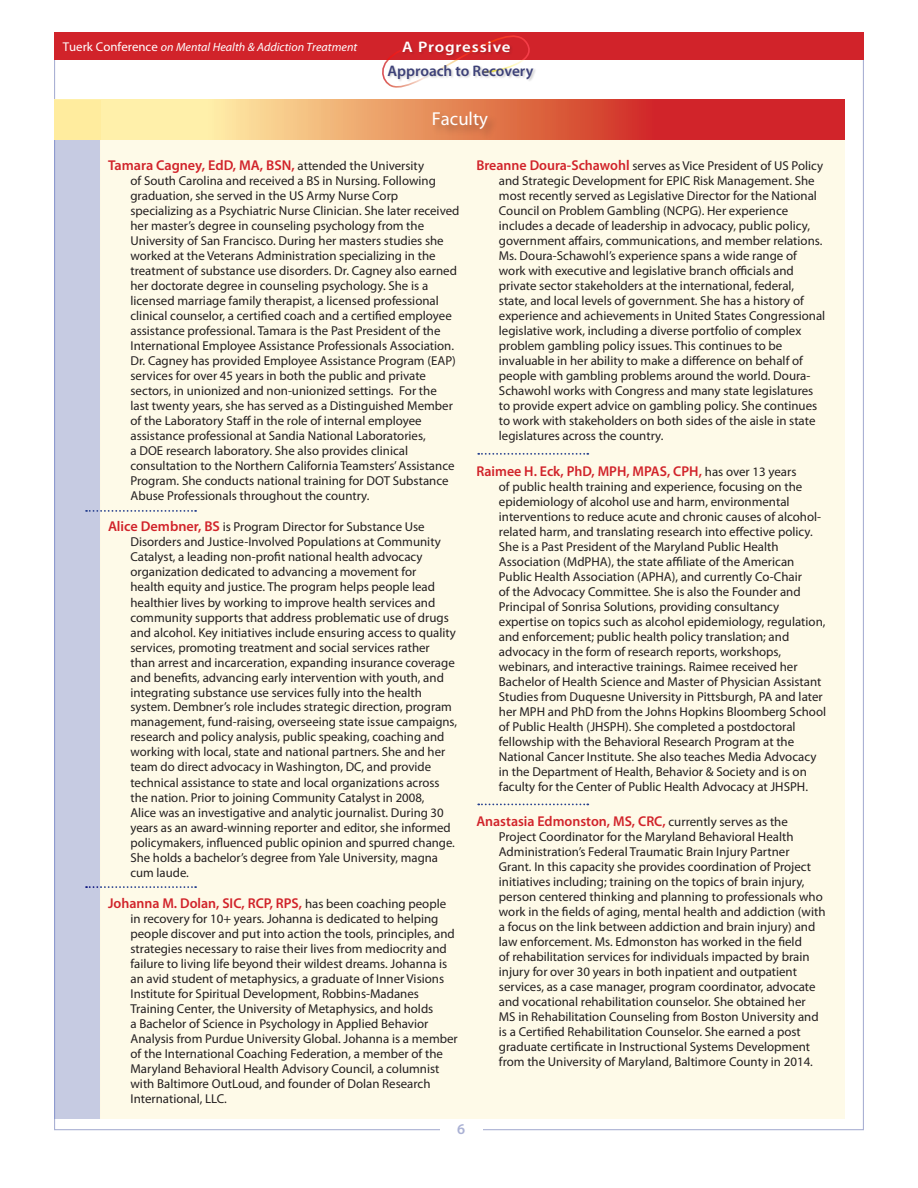
<style>
.page{position:relative;width:918px;height:1188px;background:#fff}
.page>*{position:absolute;margin:0;border:0;box-sizing:border-box;transform-origin:0 0}
.t1{font:18.75px "Myriad Pro";color:#fff}
.t2{font:600 15.3px "Myriad Pro";color:#3d4178}
.t3{font:600 15.3px "Myriad Pro";letter-spacing:.05em;color:#fff;scale:1.1 1}
.t4{font:600 15px "Myriad Pro";color:#aab1d4}
.t5{font:600 14.25px "Myriad Pro";color:#d1232a}
.t6{font:12.9px/15px "Myriad Pro";color:#231f20}
.t7{font:italic 12px "Myriad Pro";color:#fff}
.s1{font-style:normal;font-size:12.75px}
.s2{font-weight:400;font-size:12.9px;color:#231f20}
.s3{font-weight:600;font-size:14.25px;color:#d1232a}
</style>
<div class="page">
<div style="left:54px;top:32px;width:810px;height:28px;background:#d1232a"></div>
<svg style="left:382px;top:35px;width:148px;height:53px"></svg>
<div style="left:388px;top:65px;width:149px;height:17px;background:#231f20;opacity:.2"></div>
<div style="left:403px;top:41px;width:110px;height:17px;background:#231f20;opacity:.2"></div>
<div style="left:101px;top:140px;width:744px;height:979px;background:#fefae8"></div>
<svg style="left:101px;top:100px;width:744px;height:40px;background:#e5815d"></svg>
<div style="left:431px;top:110px;width:68px;height:31px;background:#231f20;opacity:.2"></div>
<svg style="left:101px;top:886px;width:95px;height:2px"></svg>
<div style="left:54px;top:100px;width:47px;height:1019px;background:#c6cbe2"></div>
<svg style="left:86px;top:510px;width:110px;height:2px"></svg>
<svg style="left:478px;top:804px;width:110px;height:1px"></svg>
<svg style="left:478px;top:453px;width:110px;height:2px"></svg>
<p class="t7" style="left:63px;top:40px;width:296px"><span class="s1">Tuerk Conference</span> on Mental Health &amp; Addiction Treatment</p>
<p class="t3" style="left:402px;top:37px;width:100px">A Progressive</p>
<p class="t2" style="left:388px;top:61px;width:147px">Approach to Recovery</p>
<h1 class="t1" style="left:432px;top:108px;width:58px">Faculty</h1>
<p class="t5" style="left:108px;top:156px;width:318px">Tamara Cagney, EdD, MA, BSN, <span class="s2">attended the University</span></p>
<p class="t6" style="left:131px;top:173px;width:330px">of South Carolina and received a BS in Nursing. Following graduation, she served in the US Army Nurse Corp specializing as a Psychiatric Nurse Clinician. She later received her master’s degree in counseling psychology from the University of San Francisco. During her masters studies she worked at the Veterans Administration specializing in the treatment of substance use disorders. Dr. Cagney also earned her doctorate degree in counseling psychology. She is a licensed marriage family therapist, a licensed professional clinical counselor, a certified coach and a certified employee assistance professional. Tamara is the Past President of the International Employee Assistance Professionals Association.<br>Dr. Cagney has provided Employee Assistance Program (EAP) services for over 45 years in both the public and private sectors, in unionized and non-unionized settings. For the<br>last twenty years, she has served as a Distinguished Member of the Laboratory Staff in the role of internal employee assistance professional at Sandia National Laboratories,<br>a DOE research laboratory. She also provides clinical consultation to the Northern California Teamsters’ Assistance Program. She conducts national training for DOT Substance Abuse Professionals throughout the country.</p>
<p class="t6" style="left:130px;top:519px;width:328px;text-indent:-22px"><span class="s3">Alice Dembner, BS</span> is Program Director for Substance Use Disorders and Justice-Involved Populations at Community Catalyst, a leading non-profit national health advocacy organization dedicated to advancing a movement for<br>health equity and justice. The program helps people lead healthier lives by working to improve health services and community supports that address problematic use of drugs and alcohol. Key initiatives include ensuring access to quality services, promoting treatment and social services rather than arrest and incarceration, expanding insurance coverage and benefits, advancing early intervention with youth, and integrating substance use services fully into the health system. Dembner’s role includes strategic direction, program management, fund-raising, overseeing state issue campaigns, research and policy analysis, public speaking, coaching and working with local, state and national partners. She and her team do direct advocacy in Washington, DC, and provide technical assistance to state and local organizations across the nation. Prior to joining Community Catalyst in 2008,<br>Alice was an investigative and analytic journalist. During 30 years as an award-winning reporter and editor, she informed policymakers, influenced public opinion and spurred change.<br>She holds a bachelor’s degree from Yale University, magna cum laude.</p>
<p class="t5" style="left:108px;top:894px;width:340px">Johanna M. Dolan, SIC, RCP, RPS, <span class="s2">has been coaching people</span></p>
<p class="t6" style="left:130px;top:911px;width:329px">in recovery for 10+ years. Johanna is dedicated to helping people discover and put into action the tools, principles, and strategies necessary to raise their lives from mediocrity and failure to living life beyond their wildest dreams. Johanna is an avid student of metaphysics, a graduate of Inner Visions Institute for Spiritual Development, Robbins-Madanes Training Center, the University of Metaphysics, and holds<br>a Bachelor of Science in Psychology in Applied Behavior Analysis from Purdue University Global. Johanna is a member of the International Coaching Federation, a member of the Maryland Behavioral Health Advisory Council, a columnist with Baltimore OutLoud, and founder of Dolan Research International, LLC.</p>
<p class="t4" style="left:457px;top:1120px;width:10px">6</p>
<p class="t6" style="left:499px;top:158px;width:328px;text-indent:-22px"><span class="s3">Breanne Doura-Schawohl</span> serves as Vice President of US Policy and Strategic Development for EPIC Risk Management. She most recently served as Legislative Director for the National Council on Problem Gambling (NCPG). Her experience includes a decade of leadership in advocacy, public policy, government affairs, communications, and member relations.<br>Ms. Doura-Schawohl’s experience spans a wide range of work with executive and legislative branch officials and private sector stakeholders at the international, federal, state, and local levels of government. She has a history of experience and achievements in United States Congressional legislative work, including a diverse portfolio of complex problem gambling policy issues. This continues to be invaluable in her ability to make a difference on behalf of people with gambling problems around the world. Doura-Schawohl works with Congress and many state legislatures to provide expert advice on gambling policy. She continues to work with stakeholders on both sides of the aisle in state legislatures across the country.</p>
<p class="t5" style="left:476px;top:462px;width:322px">Raimee H. Eck, PhD, MPH, MPAS, CPH, <span class="s2">has over 13 years</span></p>
<p class="t6" style="left:499px;top:479px;width:329px">of public health training and experience, focusing on the epidemiology of alcohol use and harm, environmental interventions to reduce acute and chronic causes of alcohol&shy;related harm, and translating research into effective policy.<br>She is a Past President of the Maryland Public Health Association (MdPHA), the state affiliate of the American Public Health Association (APHA), and currently Co-Chair<br>of the Advocacy Committee. She is also the Founder and Principal of Sonrisa Solutions, providing consultancy expertise on topics such as alcohol epidemiology, regulation, and enforcement; public health policy translation; and advocacy in the form of research reports, workshops, webinars, and interactive trainings. Raimee received her Bachelor of Health Science and Master of Physician Assistant Studies from Duquesne University in Pittsburgh, PA and later her MPH and PhD from the Johns Hopkins Bloomberg School of Public Health (JHSPH). She completed a postdoctoral fellowship with the Behavioral Research Program at the National Cancer Institute. She also teaches Media Advocacy in the Department of Health, Behavior &amp; Society and is on faculty for the Center of Public Health Advocacy at JHSPH.</p>
<p class="t5" style="left:476px;top:812px;width:313px">Anastasia Edmonston, MS, CRC, <span class="s2">currently serves as the</span></p>
<p class="t6" style="left:499px;top:829px;width:328px">Project Coordinator for the Maryland Behavioral Health Administration’s Federal Traumatic Brain Injury Partner Grant. In this capacity she provides coordination of Project initiatives including; training on the topics of brain injury, person centered thinking and planning to professionals who work in the fields of aging, mental health and addiction (with a focus on the link between addiction and brain injury) and law enforcement. Ms. Edmonston has worked in the field<br>of rehabilitation services for individuals impacted by brain injury for over 30 years in both inpatient and outpatient services, as a case manager, program coordinator, advocate and vocational rehabilitation counselor. She obtained her MS in Rehabilitation Counseling from Boston University and is a Certified Rehabilitation Counselor. She earned a post graduate certificate in Instructional Systems Development from the University of Maryland, Baltimore County in 2014.</p>
</div>
